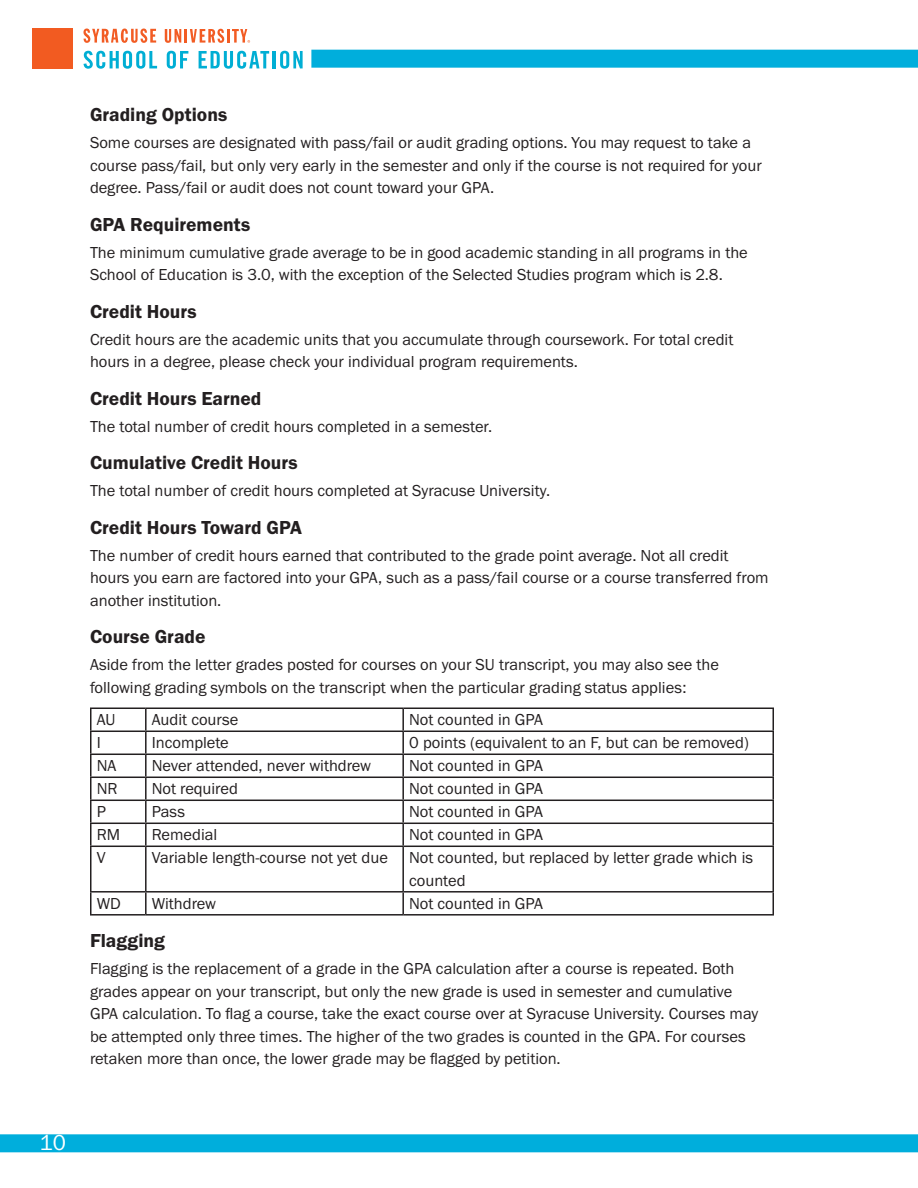
<style>
.page{position:relative;width:918px;height:1188px;background:#fff}
.page>*{position:absolute;margin:0;border:0;box-sizing:border-box;transform-origin:0 0}
.t1{font:22.5px "Franklin Gothic URW Boo";color:#fff}
.sub_1{font:19.5px "Franklin Gothic URW Dem";color:#231f20}
.body{font:16.5px/22.5px "Franklin Gothic URW Boo";color:#231f20}
</style>
<div class="page">
<svg style="left:83px;top:29px;width:73px;height:14px"></svg>
<svg style="left:165px;top:29px;width:59px;height:14px"></svg>
<hr style="left:227px;top:29px;width:3px;height:14px;background:#f25c24">
<svg style="left:232px;top:29px;width:18px;height:14px"></svg>
<div style="left:32px;top:28px;width:41px;height:41px;background:#f25b21"></div>
<svg style="left:84px;top:51px;width:73px;height:18px"></svg>
<svg style="left:167px;top:51px;width:21px;height:18px"></svg>
<svg style="left:199px;top:51px;width:70px;height:18px"></svg>
<hr style="left:273px;top:51px;width:3px;height:17px;background:#00aed4">
<svg style="left:280px;top:51px;width:23px;height:18px"></svg>
<div style="left:311px;top:50px;width:607px;height:18px;background:#00aedc"></div>
<div style="left:0;top:1134px;width:918px;height:18px;background:#00aedc"></div>
<hr style="left:90px;top:708px;width:56px;height:1px;background:#231f20">
<hr style="left:90px;top:709px;width:2px;height:22px;background:#231f20">
<hr style="left:146px;top:708px;width:257px;height:1px;background:#231f20">
<hr style="left:145px;top:709px;width:2px;height:22px;background:#231f20">
<hr style="left:403px;top:708px;width:371px;height:1px;background:#231f20">
<hr style="left:402px;top:709px;width:2px;height:22px;background:#231f20">
<hr style="left:772px;top:709px;width:2px;height:22px;background:#231f20">
<hr style="left:90px;top:731px;width:56px;height:1px;background:#231f20">
<hr style="left:90px;top:732px;width:2px;height:22px;background:#231f20">
<hr style="left:146px;top:731px;width:257px;height:1px;background:#231f20">
<hr style="left:145px;top:732px;width:2px;height:22px;background:#231f20">
<hr style="left:403px;top:731px;width:371px;height:1px;background:#231f20">
<hr style="left:402px;top:732px;width:2px;height:22px;background:#231f20">
<hr style="left:772px;top:732px;width:2px;height:22px;background:#231f20">
<hr style="left:90px;top:754px;width:56px;height:1px;background:#231f20">
<hr style="left:90px;top:755px;width:2px;height:22px;background:#231f20">
<hr style="left:146px;top:754px;width:257px;height:1px;background:#231f20">
<hr style="left:145px;top:755px;width:2px;height:22px;background:#231f20">
<hr style="left:403px;top:754px;width:371px;height:1px;background:#231f20">
<hr style="left:402px;top:755px;width:2px;height:22px;background:#231f20">
<hr style="left:772px;top:755px;width:2px;height:22px;background:#231f20">
<hr style="left:90px;top:777px;width:56px;height:1px;background:#231f20">
<hr style="left:90px;top:778px;width:2px;height:22px;background:#231f20">
<hr style="left:146px;top:777px;width:257px;height:1px;background:#231f20">
<hr style="left:145px;top:778px;width:2px;height:22px;background:#231f20">
<hr style="left:403px;top:777px;width:371px;height:1px;background:#231f20">
<hr style="left:402px;top:778px;width:2px;height:22px;background:#231f20">
<hr style="left:772px;top:778px;width:2px;height:22px;background:#231f20">
<hr style="left:90px;top:800px;width:56px;height:1px;background:#231f20">
<hr style="left:90px;top:801px;width:2px;height:22px;background:#231f20">
<hr style="left:146px;top:800px;width:257px;height:1px;background:#231f20">
<hr style="left:145px;top:801px;width:2px;height:22px;background:#231f20">
<hr style="left:403px;top:800px;width:371px;height:1px;background:#231f20">
<hr style="left:402px;top:801px;width:2px;height:22px;background:#231f20">
<hr style="left:772px;top:801px;width:2px;height:22px;background:#231f20">
<hr style="left:90px;top:823px;width:56px;height:1px;background:#231f20">
<hr style="left:90px;top:824px;width:2px;height:22px;background:#231f20">
<hr style="left:146px;top:823px;width:257px;height:1px;background:#231f20">
<hr style="left:145px;top:824px;width:2px;height:22px;background:#231f20">
<hr style="left:403px;top:823px;width:371px;height:1px;background:#231f20">
<hr style="left:402px;top:824px;width:2px;height:22px;background:#231f20">
<hr style="left:772px;top:824px;width:2px;height:22px;background:#231f20">
<hr style="left:90px;top:846px;width:56px;height:1px;background:#231f20">
<hr style="left:90px;top:847px;width:2px;height:44px;background:#231f20">
<hr style="left:146px;top:846px;width:257px;height:1px;background:#231f20">
<hr style="left:145px;top:847px;width:2px;height:44px;background:#231f20">
<hr style="left:403px;top:846px;width:371px;height:1px;background:#231f20">
<hr style="left:402px;top:847px;width:2px;height:44px;background:#231f20">
<hr style="left:772px;top:847px;width:2px;height:44px;background:#231f20">
<hr style="left:90px;top:891px;width:56px;height:2px;background:#231f20">
<hr style="left:90px;top:893px;width:2px;height:21px;background:#231f20">
<hr style="left:146px;top:891px;width:257px;height:2px;background:#231f20">
<hr style="left:145px;top:893px;width:2px;height:21px;background:#231f20">
<hr style="left:403px;top:891px;width:371px;height:2px;background:#231f20">
<hr style="left:402px;top:893px;width:2px;height:21px;background:#231f20">
<hr style="left:772px;top:893px;width:2px;height:21px;background:#231f20">
<hr style="left:90px;top:914px;width:56px;height:2px;background:#231f20">
<hr style="left:146px;top:914px;width:257px;height:2px;background:#231f20">
<hr style="left:403px;top:914px;width:371px;height:2px;background:#231f20">
<p class="sub_1" style="left:90px;top:102px;width:139px">Grading Options</p>
<p class="body" style="left:90px;top:131px;width:673px">Some courses are designated with pass/fail or audit grading options. You may request to take a course pass/fail, but only very early in the semester and only if the course is not required for your degree. Pass/fail or audit does not count toward your GPA.</p>
<p class="sub_1" style="left:90px;top:212px;width:162px">GPA Requirements</p>
<p class="body" style="left:90px;top:240px;width:659px">The minimum cumulative grade average to be in good academic standing in all programs in the<br>School of Education is 3.0, with the exception of the Selected Studies program which is 2.8.</p>
<p class="sub_1" style="left:90px;top:299px;width:108px">Credit Hours</p>
<p class="body" style="left:90px;top:327px;width:645px">Credit hours are the academic units that you accumulate through coursework. For total credit hours in a degree, please check your individual program requirements.</p>
<p class="sub_1" style="left:90px;top:386px;width:173px">Credit Hours Earned</p>
<p class="body" style="left:90px;top:414px;width:404px">The total number of credit hours completed in a semester.</p>
<p class="sub_1" style="left:90px;top:450px;width:209px">Cumulative Credit Hours</p>
<p class="body" style="left:90px;top:479px;width:462px">The total number of credit hours completed at Syracuse University.</p>
<p class="sub_1" style="left:90px;top:515px;width:214px">Credit Hours Toward GPA</p>
<p class="body" style="left:90px;top:543px;width:680px">The number of credit hours earned that contributed to the grade point average. Not all credit hours you earn are factored into your GPA, such as a pass/fail course or a course transferred from another institution.</p>
<p class="sub_1" style="left:90px;top:624px;width:117px">Course Grade</p>
<p class="body" style="left:90px;top:653px;width:630px">Aside from the letter grades posted for courses on your SU transcript, you may also see the following grading symbols on the transcript when the particular grading status applies:</p>
<p class="body" style="left:97px;top:708px;width:20px">AU</p>
<p class="body" style="left:152px;top:708px;width:88px">Audit course</p>
<p class="body" style="left:409px;top:708px;width:136px">Not counted in GPA</p>
<p class="body" style="left:97px;top:731px;width:6px">I</p>
<p class="body" style="left:152px;top:731px;width:78px">Incomplete</p>
<p class="body" style="left:409px;top:731px;width:341px">0 points (equivalent to an F, but can be removed)</p>
<p class="body" style="left:97px;top:754px;width:21px">NA</p>
<p class="body" style="left:152px;top:754px;width:221px">Never attended, never withdrew</p>
<p class="body" style="left:409px;top:754px;width:136px">Not counted in GPA</p>
<p class="body" style="left:97px;top:777px;width:22px">NR</p>
<p class="body" style="left:152px;top:777px;width:88px">Not required</p>
<p class="body" style="left:409px;top:777px;width:136px">Not counted in GPA</p>
<p class="body" style="left:97px;top:800px;width:11px">P</p>
<p class="body" style="left:152px;top:800px;width:35px">Pass</p>
<p class="body" style="left:409px;top:800px;width:136px">Not counted in GPA</p>
<p class="body" style="left:97px;top:823px;width:25px">RM</p>
<p class="body" style="left:152px;top:823px;width:67px">Remedial</p>
<p class="body" style="left:409px;top:823px;width:136px">Not counted in GPA</p>
<p class="body" style="left:97px;top:846px;width:10px">V</p>
<p class="body" style="left:152px;top:846px;width:238px">Variable length-course not yet due</p>
<p class="body" style="left:409px;top:846px;width:345px">Not counted, but replaced by letter grade which is counted</p>
<p class="body" style="left:97px;top:892px;width:26px">WD</p>
<p class="body" style="left:152px;top:892px;width:66px">Withdrew</p>
<p class="body" style="left:409px;top:892px;width:136px">Not counted in GPA</p>
<p class="sub_1" style="left:90px;top:929px;width:77px">Flagging</p>
<p class="body" style="left:90px;top:957px;width:670px">Flagging is the replacement of a grade in the GPA calculation after a course is repeated. Both grades appear on your transcript, but only the new grade is used in semester and cumulative GPA calculation. To flag a course, take the exact course over at Syracuse University. Courses may be attempted only three times. The higher of the two grades is counted in the GPA. For courses retaken more than once, the lower grade may be flagged by petition.</p>
<h1 class="t1" style="left:40px;top:1129px;width:28px">10</h1>
</div>
